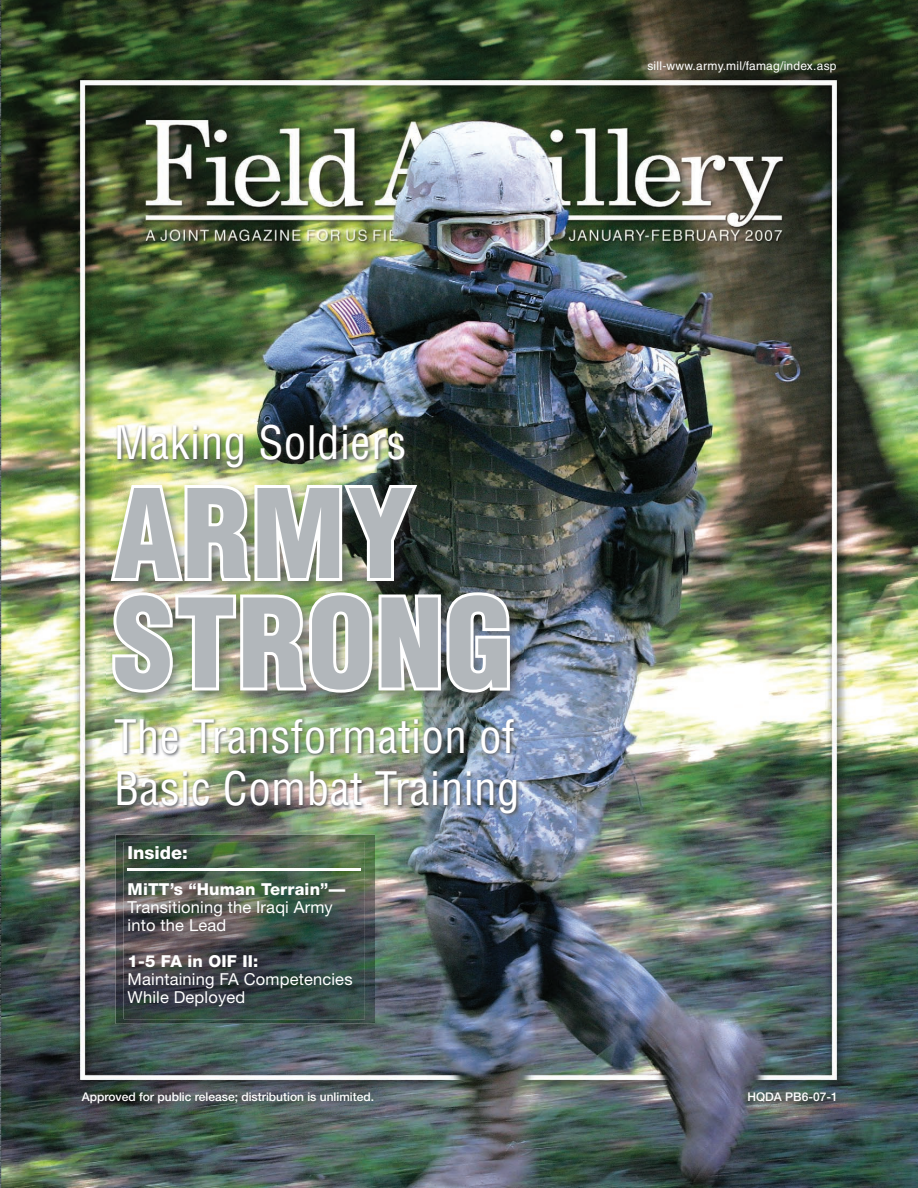
<style>
.page{position:relative;width:918px;height:1188px;background:#fff}
.page>*{position:absolute;margin:0;border:0;box-sizing:border-box;transform-origin:0 0}
.t1{font:900 condensed 120px/109.5px "Helvetica";letter-spacing:.02em;color:#b2b7bb}
.t2{font:condensed 45px/52.5px "Helvetica";letter-spacing:.01em;color:#fff}
.t3{font:800 18px "Helvetica Neue";color:#fff}
.t4{font:16.5px/18px "Helvetica Neue";letter-spacing:.01em;color:#fff}
.t5{font:500 12px "Helvetica Neue";color:#fff}
.t6{font:12px "Helvetica";letter-spacing:.02em;color:#fff}
.s1{font-weight:800}
</style>
<div class="page">
<img style="left:0;top:0;width:918px;height:1188px">
<img style="left:77px;top:1087px;width:307px;height:27px">
<img style="left:742px;top:1086px;width:106px;height:27px">
<img style="left:116px;top:835px;width:259px;height:189px">
<img style="left:124px;top:842px;width:241px;height:177px">
<img style="left:128px;top:869px;width:232px;height:1px">
<img style="left:113px;top:717px;width:409px;height:102px">
<img style="left:115px;top:422px;width:294px;height:50px">
<img style="left:106px;top:480px;width:418px;height:227px">
<img style="left:107px;top:480px;width:406px;height:216px">
<p class="t6" style="left:647px;top:59px;width:191px">sill-www.army.mil/famag/index.asp</p>
<p class="t2" style="left:114px;top:416px;width:294px">Making Soldiers</p>
<p class="t1" style="left:113px;top:478px;width:400px">ARMY<br>STRONG</p>
<p class="t2" style="left:114px;top:710px;width:407px">The Transformation of<br>Basic Combat Training</p>
<p class="t3" style="left:128px;top:842px;width:62px">Inside:</p>
<p class="t4" style="left:128px;top:880px;width:219px"><span class="s1">MiTT’s “Human Terrain”—<br></span>Transitioning the Iraqi Army into the Lead</p>
<p class="t4" style="left:128px;top:952px;width:226px"><span class="s1">1-5 FA in OIF II:<br></span>Maintaining FA Competencies<br>While Deployed</p>
<p class="t5" style="left:82px;top:1090px;width:294px">Approved for public release; distribution is unlimited.</p>
<p class="t5" style="left:747px;top:1090px;width:92px">HQDA PB6-07-1</p>
</div>
